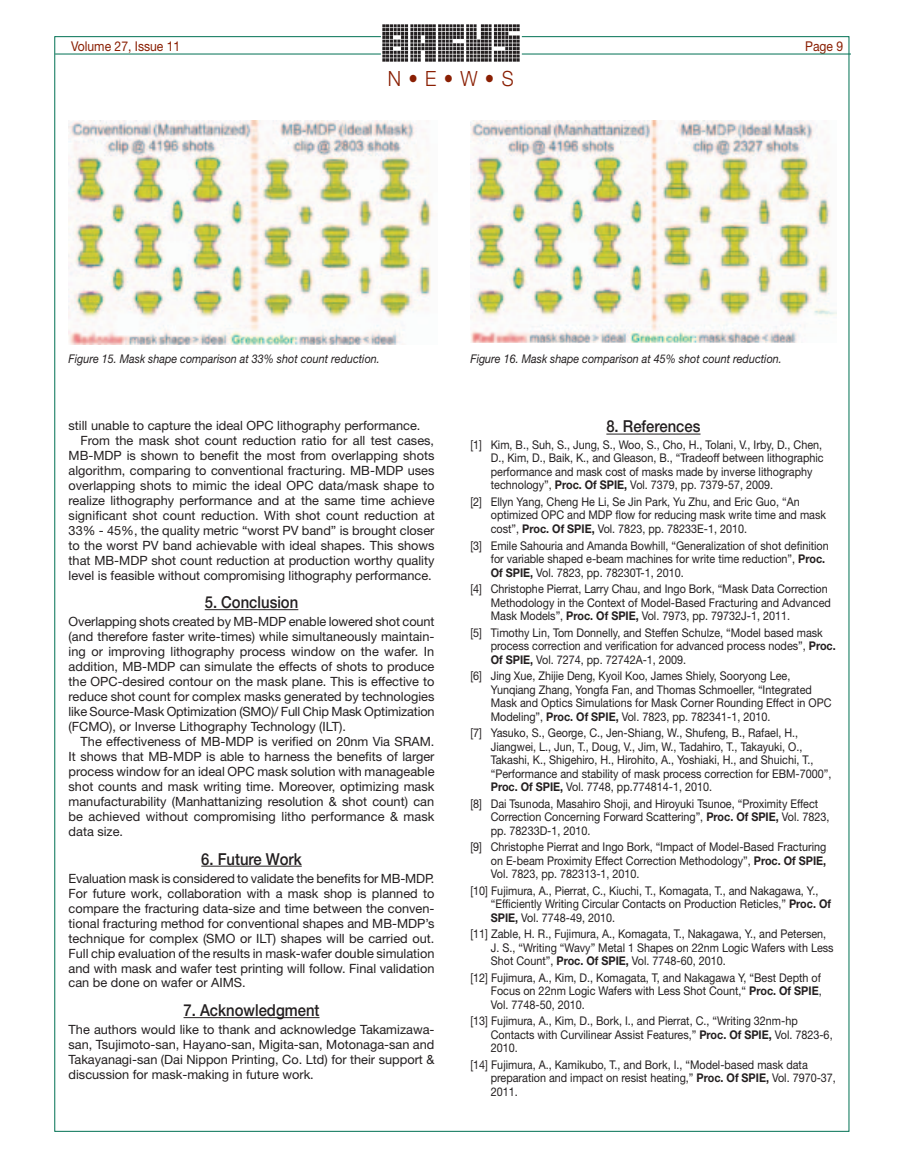
<style>
.page{position:relative;width:905px;height:1161px;background:#fff}
.page>*{position:absolute;margin:0;border:0;box-sizing:border-box;transform-origin:0 0}
.t1{font:300 21px "Helvetica Neue";color:#8a1f03;scale:.9 1}
.t2{font:500 16.5px "Helvetica Neue";color:#231f20;scale:.9 1}
.t3{font:13.5px "Helvetica Neue";color:#8a1f03;scale:.9 1}
.t4{font:12.75px/15px "Helvetica Neue";color:#231f20;text-align:justify}
.t5{font:12px/13.5px "Helvetica Neue";color:#231f20;scale:.9 1}
.t6{font:italic 12px "Helvetica Neue";color:#231f20;scale:.9 1}
.s1{font-weight:700}
</style>
<div class="page">
<hr style="left:55px;top:54px;width:795px;height:1px;background:#007153">
<div style="left:381px;top:20px;width:141px;height:52px;background:#fff"></div>
<img style="left:383px;top:24px;width:137px;height:37px">
<hr style="left:205px;top:609px;width:93px;height:1px;background:#231f20">
<hr style="left:201px;top:866px;width:101px;height:1px;background:#231f20">
<hr style="left:183px;top:1017px;width:136px;height:1px;background:#231f20">
<hr style="left:606px;top:434px;width:94px;height:1px;background:#231f20">
<img style="left:69px;top:121px;width:364px;height:224px">
<img style="left:470px;top:121px;width:366px;height:222px">
<p class="t3" style="left:71px;top:38px;width:123px">Volume 27, Issue 11</p>
<p class="t3" style="left:805px;top:38px;width:44px">Page 9</p>
<h1 class="t1" style="left:388px;top:66px;width:141px">N • E • W • S</h1>
<p class="t6" style="left:69px;top:352px;width:347px">Figure 15. Mask shape comparison at 33% shot count reduction.</p>
<p class="t6" style="left:470px;top:352px;width:347px">Figure 16. Mask shape comparison at 45% shot count reduction.</p>
<p class="t4" style="left:69px;top:417px;width:353px">still unable to capture the ideal OPC lithography performance.</p>
<p class="t4" style="left:81px;top:432px;width:355px">From the mask shot count reduction ratio for all test cases,</p>
<p class="t4" style="left:69px;top:447px;width:367px">MB-MDP is shown to benefit the most from overlapping shots</p>
<p class="t4" style="left:69px;top:462px;width:367px">algorithm, comparing to conventional fracturing. MB-MDP uses</p>
<p class="t4" style="left:69px;top:477px;width:367px">overlapping shots to mimic the ideal OPC data/mask shape to</p>
<p class="t4" style="left:69px;top:492px;width:367px">realize lithography performance and at the same time achieve</p>
<p class="t4" style="left:69px;top:507px;width:367px">significant shot count reduction. With shot count reduction at</p>
<p class="t4" style="left:69px;top:522px;width:367px">33% - 45%, the quality metric “worst PV band” is brought closer</p>
<p class="t4" style="left:69px;top:537px;width:367px">to the worst PV band achievable with ideal shapes. This shows</p>
<p class="t4" style="left:69px;top:552px;width:367px">that MB-MDP shot count reduction at production worthy quality</p>
<p class="t4" style="left:69px;top:567px;width:364px">level is feasible without compromising lithography performance.</p>
<h2 class="t2" style="left:205px;top:592px;width:105px">5. Conclusion</h2>
<p class="t4" style="left:69px;top:614px;width:367px">Overlapping shots created by MB-MDP enable lowered shot count (and therefore faster write-times) while simultaneously maintain&shy;ing or improving lithography process window on the wafer. In addition, MB-MDP can simulate the effects of shots to produce the OPC-desired contour on the mask plane. This is effective to reduce shot count for complex masks generated by technologies like Source-Mask Optimization (SMO)/ Full Chip Mask Optimization (FCMO), or Inverse Lithography Technology (ILT).</p>
<p class="t4" style="left:69px;top:734px;width:367px;text-indent:12px">The effectiveness of MB-MDP is verified on 20nm Via SRAM.<br>It shows that MB-MDP is able to harness the benefits of larger process window for an ideal OPC mask solution with manageable shot counts and mask writing time. Moreover, optimizing mask manufacturability (Manhattanizing resolution &amp; shot count) can be achieved without compromising litho performance &amp; mask data size.</p>
<h2 class="t2" style="left:201px;top:849px;width:113px">6. Future Work</h2>
<p class="t4" style="left:69px;top:870px;width:367px">Evaluation mask is considered to validate the benefits for MB-MDP.<br>For future work, collaboration with a mask shop is planned to compare the fracturing data-size and time between the conven&shy;tional fracturing method for conventional shapes and MB-MDP’s technique for complex (SMO or ILT) shapes will be carried out.<br>Full chip evaluation of the results in mask-wafer double simulation and with mask and wafer test printing will follow. Final validation can be done on wafer or AIMS.</p>
<h2 class="t2" style="left:183px;top:1000px;width:152px">7. Acknowledgment</h2>
<p class="t4" style="left:69px;top:1022px;width:367px">The authors would like to thank and acknowledge Takamizawa&shy;san, Tsujimoto-san, Hayano-san, Migita-san, Motonaga-san and Takayanagi-san (Dai Nippon Printing, Co. Ltd) for their support &amp; discussion for mask-making in future work.</p>
<h2 class="t2" style="left:606px;top:417px;width:106px">8. References</h2>
<p class="t5" style="left:491px;top:438px;width:371px;text-indent:-20px">[1] Kim, B., Suh, S., Jung, S., Woo, S., Cho, H., Tolani, V., Irby, D., Chen, D., Kim, D., Baik, K., and Gleason, B., “Tradeoff between lithographic performance and mask cost of masks made by inverse lithography technology”, <span class="s1">Proc. Of SPIE,</span> Vol. 7379, pp. 7379-57, 2009.</p>
<p class="t5" style="left:491px;top:495px;width:374px;text-indent:-20px">[2] Ellyn Yang, Cheng He Li, Se Jin Park, Yu Zhu, and Eric Guo, “An optimized OPC and MDP flow for reducing mask write time and mask cost”, <span class="s1">Proc. Of SPIE,</span> Vol. 7823, pp. 78233E-1, 2010.</p>
<p class="t5" style="left:491px;top:538px;width:377px;text-indent:-20px">[3] Emile Sahouria and Amanda Bowhill, “Generalization of shot definition for variable shaped e-beam machines for write time reduction”, <span class="s1">Proc.<br>Of SPIE,</span> Vol. 7823, pp. 78230T-1, 2010.</p>
<p class="t5" style="left:491px;top:582px;width:379px;text-indent:-20px">[4] Christophe Pierrat, Larry Chau, and Ingo Bork, “Mask Data Correction<br>Methodology in the Context of Model-Based Fracturing and Advanced<br>Mask Models”, <span class="s1">Proc. Of SPIE,</span> Vol. 7973, pp. 79732J-1, 2011.</p>
<p class="t5" style="left:491px;top:625px;width:385px;text-indent:-20px">[5] Timothy Lin, Tom Donnelly, and Steffen Schulze, “Model based mask process correction and verification for advanced process nodes”, <span class="s1">Proc.<br>Of SPIE,</span> Vol. 7274, pp. 72742A-1, 2009.</p>
<p class="t5" style="left:491px;top:669px;width:380px;text-indent:-20px">[6] Jing Xue, Zhijie Deng, Kyoil Koo, James Shiely, Sooryong Lee, Yunqiang Zhang, Yongfa Fan, and Thomas Schmoeller, “Integrated Mask and Optics Simulations for Mask Corner Rounding Effect in OPC Modeling”, <span class="s1">Proc. Of SPIE,</span> Vol. 7823, pp. 782341-1, 2010.</p>
<p class="t5" style="left:491px;top:726px;width:380px;text-indent:-20px">[7] Yasuko, S., George, C., Jen-Shiang, W., Shufeng, B., Rafael, H., Jiangwei, L., Jun, T., Doug, V., Jim, W., Tadahiro, T., Takayuki, O., Takashi, K., Shigehiro, H., Hirohito, A., Yoshiaki, H., and Shuichi, T., “Performance and stability of mask process correction for EBM-7000”, <span class="s1">Proc. Of SPIE,</span> Vol. 7748, pp.774814-1, 2010.</p>
<p class="t5" style="left:491px;top:796px;width:378px;text-indent:-20px">[8] Dai Tsunoda, Masahiro Shoji, and Hiroyuki Tsunoe, “Proximity Effect<br>Correction Concerning Forward Scattering”, <span class="s1">Proc. Of SPIE,</span> Vol. 7823, pp. 78233D-1, 2010.</p>
<p class="t5" style="left:491px;top:840px;width:374px;text-align:justify;text-indent:-20px">[9] Christophe Pierrat and Ingo Bork, “Impact of Model-Based Fracturing on E-beam Proximity Effect Correction Methodology”, <span class="s1">Proc. Of SPIE, </span>Vol. 7823, pp. 782313-1, 2010.</p>
<p class="t5" style="left:491px;top:884px;width:379px;text-indent:-20px">[10] Fujimura, A., Pierrat, C., Kiuchi, T., Komagata, T., and Nakagawa, Y., “Efficiently Writing Circular Contacts on Production Reticles,” <span class="s1">Proc. Of<br>SPIE,</span> Vol. 7748-49, 2010.</p>
<p class="t5" style="left:491px;top:927px;width:382px;text-indent:-20px">[11] Zable, H. R., Fujimura, A., Komagata, T., Nakagawa, Y., and Petersen,<br>J. S., “Writing “Wavy” Metal 1 Shapes on 22nm Logic Wafers with Less<br>Shot Count”, <span class="s1">Proc. Of SPIE,</span> Vol. 7748-60, 2010.</p>
<p class="t5" style="left:491px;top:971px;width:369px;text-align:justify;text-indent:-20px">[12] Fujimura, A., Kim, D., Komagata, T, and Nakagawa Y, “Best Depth of Focus on 22nm Logic Wafers with Less Shot Count,“ <span class="s1">Proc. Of SPIE</span>, Vol. 7748-50, 2010.</p>
<p class="t5" style="left:491px;top:1014px;width:381px;text-indent:-20px">[13] Fujimura, A., Kim, D., Bork, I., and Pierrat, C., “Writing 32nm-hp<br>Contacts with Curvilinear Assist Features,” <span class="s1">Proc. Of SPIE,</span> Vol. 7823-6,<br>2010.</p>
<p class="t5" style="left:491px;top:1058px;width:385px;text-indent:-20px">[14] Fujimura, A., Kamikubo, T., and Bork, I., “Model-based mask data preparation and impact on resist heating,” <span class="s1">Proc. Of SPIE,</span> Vol. 7970-37,<br>2011.</p>
</div>
